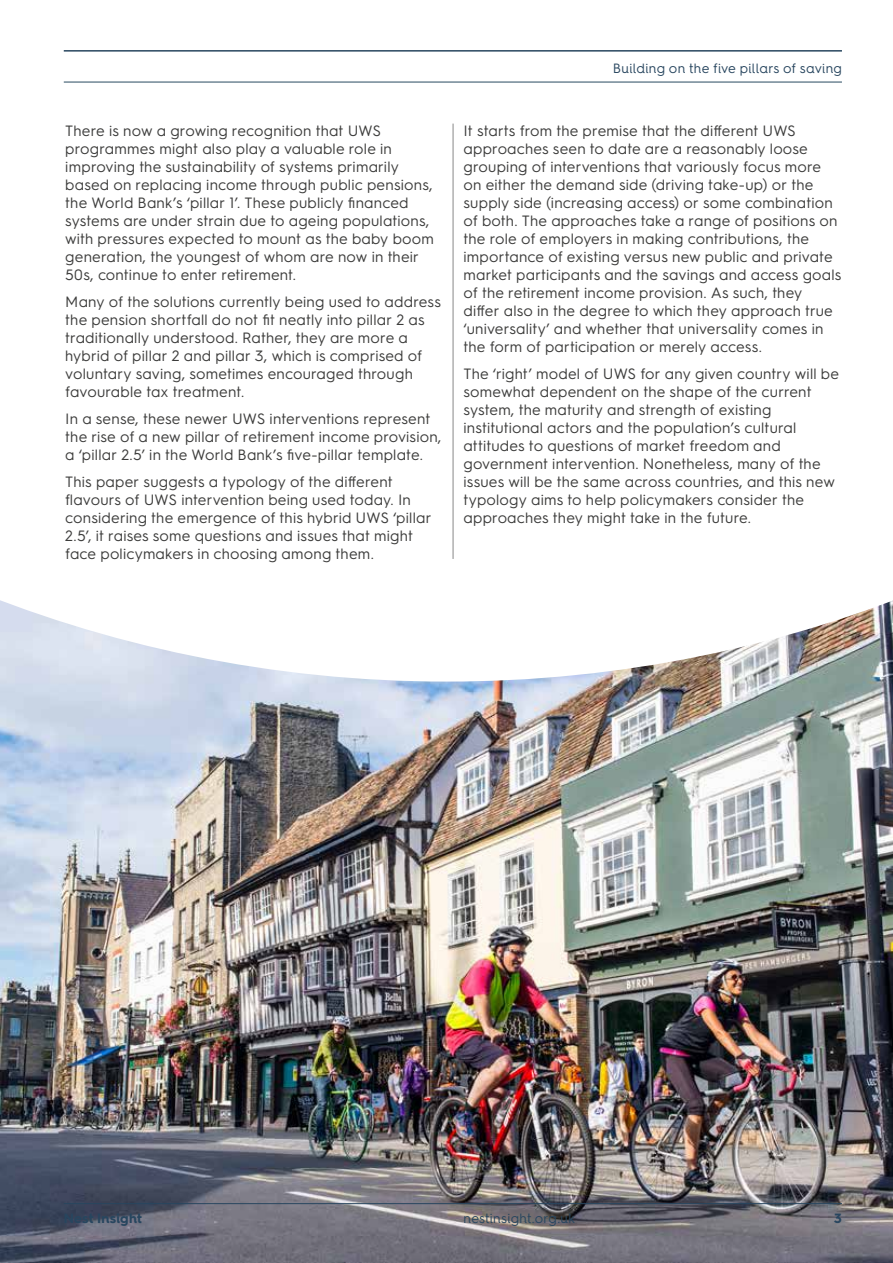
<style>
.page{position:relative;width:893px;height:1263px;background:#fff}
.page>*{position:absolute;margin:0;border:0;box-sizing:border-box;transform-origin:0 0}
.t1{font:15px/18px "Hurme Geometric Sans 3";letter-spacing:.015em;color:#3c3c3b}
.t2{font:13.5px "Hurme Geometric Sans 4";letter-spacing:.01em;color:#28465f}
.t3{font:700 13.5px "Hurme Geometric Sans 4";letter-spacing:.015em;color:#28465f}
</style>
<div class="page">
<img style="left:0;top:681px;width:893px;height:582px">
<svg style="left:0;top:50px;width:893px;height:631px"></svg>
<hr style="left:64px;top:1203px;width:778px;height:1px;background:#28465f">
<hr style="left:64px;top:82px;width:778px;height:1px;background:#284a60">
<hr style="left:64px;top:50px;width:778px;height:2px;background:#28465f">
<hr style="left:453px;top:124px;width:1px;height:435px;background:#878787">
<p class="t1" style="left:65px;top:120px;width:370px">There is now a growing recognition that UWS programmes might also play a valuable role in improving the sustainability of systems primarily based on replacing income through public pensions, the World Bank’s ‘pillar 1’. These publicly financed systems are under strain due to ageing populations, with pressures expected to mount as the baby boom generation, the youngest of whom are now in their 50s, continue to enter retirement.</p>
<p class="t1" style="left:65px;top:291px;width:377px">Many of the solutions currently being used to address the pension shortfall do not fit neatly into pillar 2 as traditionally understood. Rather, they are more a hybrid of pillar 2 and pillar 3, which is comprised of voluntary saving, sometimes encouraged through favourable tax treatment.</p>
<p class="t1" style="left:65px;top:408px;width:378px">In a sense, these newer UWS interventions represent the rise of a new pillar of retirement income provision, a ‘pillar 2.5’ in the World Bank’s five-pillar template.</p>
<p class="t1" style="left:65px;top:471px;width:368px">This paper suggests a typology of the different flavours of UWS intervention being used today. In considering the emergence of this hybrid UWS ‘pillar 2.5’, it raises some questions and issues that might face policymakers in choosing among them.</p>
<p class="t2" style="left:613px;top:59px;width:231px">Building on the five pillars of saving</p>
<p class="t1" style="left:463px;top:120px;width:379px">It starts from the premise that the different UWS approaches seen to date are a reasonably loose grouping of interventions that variously focus more on either the demand side (driving take-up) or the supply side (increasing access) or some combination of both. The approaches take a range of positions on the role of employers in making contributions, the importance of existing versus new public and private market participants and the savings and access goals of the retirement income provision. As such, they differ also in the degree to which they approach true ‘universality’ and whether that universality comes in the form of participation or merely access.</p>
<p class="t1" style="left:463px;top:363px;width:377px">The ‘right’ model of UWS for any given country will be somewhat dependent on the shape of the current system, the maturity and strength of existing institutional actors and the population’s cultural attitudes to questions of market freedom and government intervention. Nonetheless, many of the issues will be the same across countries, and this new typology aims to help policymakers consider the approaches they might take in the future.</p>
<p class="t3" style="left:64px;top:1209px;width:80px">Nest Insight</p>
<p class="t2" style="left:463px;top:1209px;width:113px">nestinsight.org.uk</p>
<p class="t3" style="left:834px;top:1209px;width:9px">3</p>
</div>
